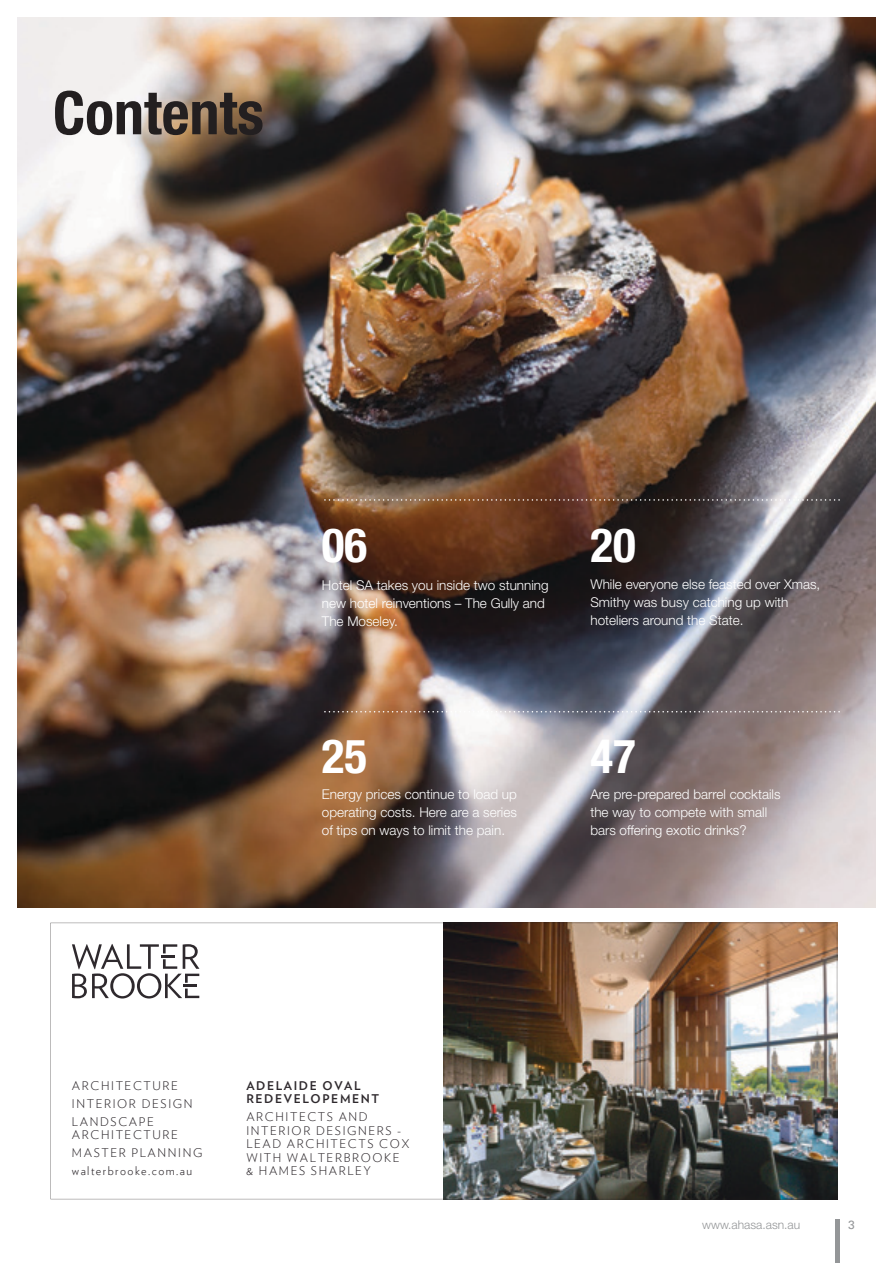
<style>
.page{position:relative;width:893px;height:1263px;background:#fff}
.page>*{position:absolute;margin:0;border:0;box-sizing:border-box;transform-origin:0 0}
.t1{font:700 condensed 60px "Helvetica Neue LT Std";color:#231f20}
.t2{font:700 condensed 47.25px "Helvetica Neue LT Std";color:#fff}
.t3{font:300 13.5px/18px "Helvetica Neue LT Std";color:#fff}
.t4{font:300 12px/18px "Verlag";letter-spacing:.135em;color:#2e292d}
.t5{font:700 12px/13.5px "Verlag";letter-spacing:.135em;color:#2e292d}
.t6{font:300 12px "Helvetica Neue LT Std";color:#949698}
.t7{font:12px "Univers LT Std";color:#949698}
</style>
<div class="page">
<hr style="left:835px;top:1220px;width:4px;height:43px;background:#949698">
<img style="left:17px;top:17px;width:859px;height:890px">
<svg style="left:324px;top:711px;width:516px;height:1px"></svg>
<svg style="left:324px;top:499px;width:516px;height:2px"></svg>
<img style="left:50px;top:923px;width:787px;height:276px">
<h1 class="t1" style="left:53px;top:77px;width:212px">Contents</h1>
<h2 class="t2" style="left:322px;top:517px;width:47px">06</h2>
<p class="t3" style="left:322px;top:575px;width:228px">Hotel SA takes you inside two stunning new hotel reinventions – The Gully and<br>The Moseley.</p>
<p class="t3" style="left:590px;top:575px;width:231px">While everyone else feasted over Xmas,<br>Smithy was busy catching up with hoteliers around the State.</p>
<h2 class="t2" style="left:590px;top:517px;width:47px">20</h2>
<h2 class="t2" style="left:322px;top:727px;width:47px">25</h2>
<p class="t3" style="left:322px;top:785px;width:197px;text-align:justify">Energy prices continue to load up operating costs. Here are a series of tips on ways to limit the pain.</p>
<h2 class="t2" style="left:590px;top:727px;width:47px">47</h2>
<p class="t3" style="left:590px;top:785px;width:192px">Are pre-prepared barrel cocktails the way to compete with small bars offering exotic drinks?</p>
<p class="t4" style="left:72px;top:1075px;width:122px">ARCHITECTURE<br>INTERIOR DESIGN<br>LANDSCAPE</p>
<p class="t4" style="left:72px;top:1125px;width:132px">ARCHITECTURE<br>MASTER PLANNING walterbrooke.com.au</p>
<p class="t5" style="left:246px;top:1078px;width:134px">ADELAIDE OVAL<br>REDEVELOPEMENT</p>
<p class="t4" style="left:246px;top:1109px;width:165px;line-height:13.5px">ARCHITECTS AND<br>INTERIOR DESIGNERS -<br>LEAD ARCHITECTS COX<br>WITH WALTERBROOKE &amp; HAMES SHARLEY</p>
<p class="t6" style="left:702px;top:1217px;width:100px">www.ahasa.asn.au</p>
<p class="t7" style="left:848px;top:1217px;width:8px">3</p>
</div>
